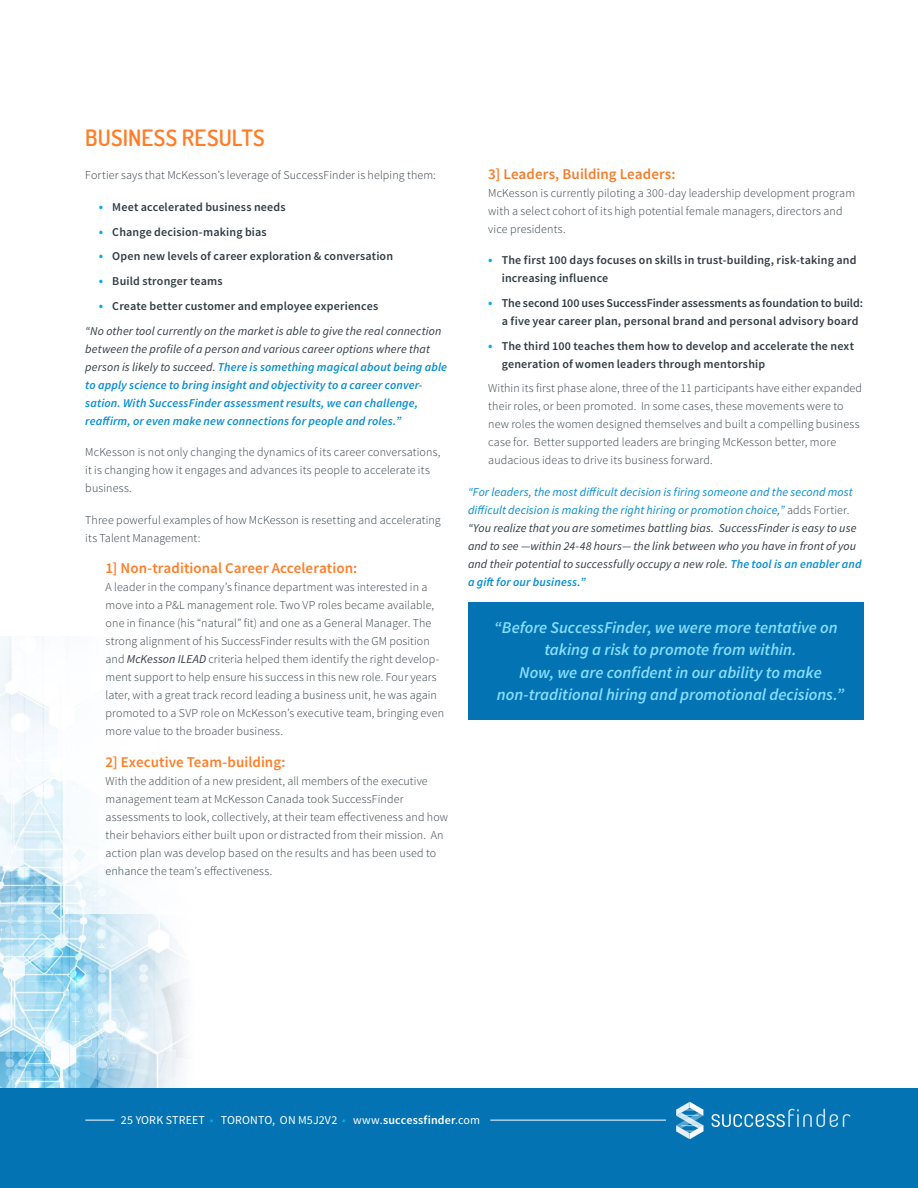
<style>
.page{position:relative;width:918px;height:1188px;background:#fff}
.page>*{position:absolute;margin:0;border:0;box-sizing:border-box;transform-origin:0 0}
.t1{font:600 22.5px "Dosis";letter-spacing:.005em;color:#ff7d26}
.t2{font:italic 600 16.5px/22.5px "Source Sans Pro";color:#87deff;text-align:center}
.t3{font:600 15px "Source Sans Pro";letter-spacing:.005em;color:#ff7d26}
.t4{font:600 15px "Source Sans Pro";letter-spacing:.005em;color:#f57d2b}
.t5{font:300 12px/18px "Source Sans Pro";letter-spacing:.01em;color:#303c42}
.t6{font:italic 12px/18px "Source Sans Pro";letter-spacing:.01em;color:#303c42}
.t7{font:600 12px/18px "Source Sans Pro";letter-spacing:.015em;color:#303c42}
.t8{font:italic 600 12px/18px "Source Sans Pro";letter-spacing:.01em;color:#038cd1}
.t9{font:12px "Source Sans Pro";letter-spacing:.01em;color:#fff}
.s1{font-size:13.5px;color:#00adf0}
.s2{font-weight:600;font-style:normal;font-size:13.5px;color:#00adf0}
.s3{font-weight:600;font-style:normal}
.s4{font-weight:400;color:#303c42}
.s5{font-weight:400;font-style:italic}
.s6{color:#038cd1}
.s7{font-weight:300;font-style:normal}
.s8{font-weight:600;color:#038cd1}
.s9{color:#00adf0}
.s10{font-weight:600}
</style>
<div class="page">
<img style="left:0;top:636px;width:186px;height:452px">
<div style="left:0;top:1088px;width:918px;height:100px;background:#0373b3"></div>
<svg style="left:85px;top:1120px;width:29px;height:1px"></svg>
<hr style="left:490px;top:1120px;width:176px;height:1px;background:#fff">
<svg style="left:712px;top:1109px;width:139px;height:18px"></svg>
<svg style="left:676px;top:1102px;width:27px;height:37px"></svg>
<div style="left:468px;top:603px;width:396px;height:117px;background:#0373b3"></div>
<div style="left:64px;top:693px;width:380px;height:221px;background:#fff"></div>
<h1 class="t1" style="left:85px;top:123px;width:181px">BUSINESS RESULTS</h1>
<p class="t5" style="left:85px;top:166px;width:352px">Fortier says that McKesson’s leverage of SuccessFinder is helping them:</p>
<p class="t7" style="left:99px;top:198px;width:188px"><span class="s1">•</span> Meet accelerated business needs</p>
<p class="t7" style="left:99px;top:223px;width:169px"><span class="s1">•</span> Change decision-making bias</p>
<p class="t7" style="left:99px;top:248px;width:296px"><span class="s1">•</span> Open new levels of career exploration &amp; conversation</p>
<p class="t7" style="left:99px;top:272px;width:125px"><span class="s1">•</span> Build stronger teams</p>
<p class="t6" style="left:85px;top:293px;width:358px;line-height:24.8px;text-indent:14px"><span class="s2">•</span> <span class="s3">Create better customer and employee experiences<br></span>“No other tool currently on the market is able to give the real connection</p>
<p class="t8" style="left:85px;top:340px;width:363px"><span class="s4">between the profile of a person and various career options where that person is likely to succeed.</span> There is something magical about being able to apply science to bring insight and objectivity to a career conver&shy;sation. With SuccessFinder assessment results, we can challenge, reaffirm, or even make new connections for people and roles.”</p>
<p class="t5" style="left:85px;top:443px;width:357px">McKesson is not only changing the dynamics of its career conversations, it is changing how it engages and advances its people to accelerate its business.</p>
<p class="t5" style="left:85px;top:511px;width:357px">Three powerful examples of how McKesson is resetting and accelerating its Talent Management:</p>
<p class="t3" style="left:106px;top:559px;width:253px">1] Non-traditional Career Acceleration:</p>
<p class="t5" style="left:106px;top:578px;width:340px">A leader in the company’s finance department was interested in a move into a P&amp;L management role. Two VP roles became available, one in finance (his “natural” fit) and one as a General Manager. The strong alignment of his SuccessFinder results with the GM position and <span class="s5">McKesson ILEAD</span> criteria helped them identify the right develop&shy;ment support to help ensure his success in this new role. Four years later, with a great track record leading a business unit, he was again promoted to a SVP role on McKesson’s executive team, bringing even more value to the broader business.</p>
<p class="t3" style="left:106px;top:752px;width:181px">2] Executive Team-building:</p>
<p class="t5" style="left:106px;top:772px;width:344px">With the addition of a new president, all members of the executive management team at McKesson Canada took SuccessFinder assessments to look, collectively, at their team effectiveness and how their behaviors either built upon or distracted from their mission. An action plan was develop based on the results and has been used to enhance the team’s effectiveness.</p>
<p class="t4" style="left:488px;top:164px;width:189px">3] Leaders, Building Leaders:</p>
<p class="t5" style="left:488px;top:184px;width:368px">McKesson is currently piloting a 300-day leadership development program with a select cohort of its high potential female managers, directors and vice presidents.</p>
<p class="t7" style="left:502px;top:251px;width:356px;text-indent:-14px"><span class="s1">•</span> The first 100 days focuses on skills in trust-building, risk-taking and increasing influence</p>
<p class="t7" style="left:502px;top:294px;width:363px;text-indent:-14px"><span class="s1">•</span> The second 100 uses SuccessFinder assessments as foundation to build: a five year career plan, personal brand and personal advisory board</p>
<p class="t7" style="left:502px;top:337px;width:354px;text-indent:-14px"><span class="s1">•</span> The third 100 teaches them how to develop and accelerate the next generation of women leaders through mentorship</p>
<p class="t5" style="left:488px;top:379px;width:375px">Within its first phase alone, three of the 11 participants have either expanded their roles, or been promoted. In some cases, these movements were to new roles the women designed themselves and built a compelling business case for. Better supported leaders are bringing McKesson better, more audacious ideas to drive its business forward.</p>
<p class="t6" style="left:468px;top:483px;width:395px"><span class="s6">“For leaders, the most difficult decision is firing someone and the second most difficult decision is making the right hiring or promotion choice,”</span> <span class="s7">adds Fortier. </span>“You realize that you are sometimes battling bias. SuccessFinder is easy to use and to see —within 24-48 hours— the link between who you have in front of you and their potential to successfully occupy a new role. <span class="s8">The tool is an enabler and a gift for our business.”</span></p>
<h2 class="t2" style="left:494px;top:616px;width:351px">“Before SuccessFinder, we were more tentative on taking a risk to promote from within.<br>Now, we are confident in our ability to make non-traditional hiring and promotional decisions.”</h2>
<p class="t9" style="left:121px;top:1113px;width:361px">25 YORK STREET <span class="s9">•</span> TORONTO, ON M5J2V2 <span class="s9">•</span> www.<span class="s10">successfinder</span>.com</p>
</div>
